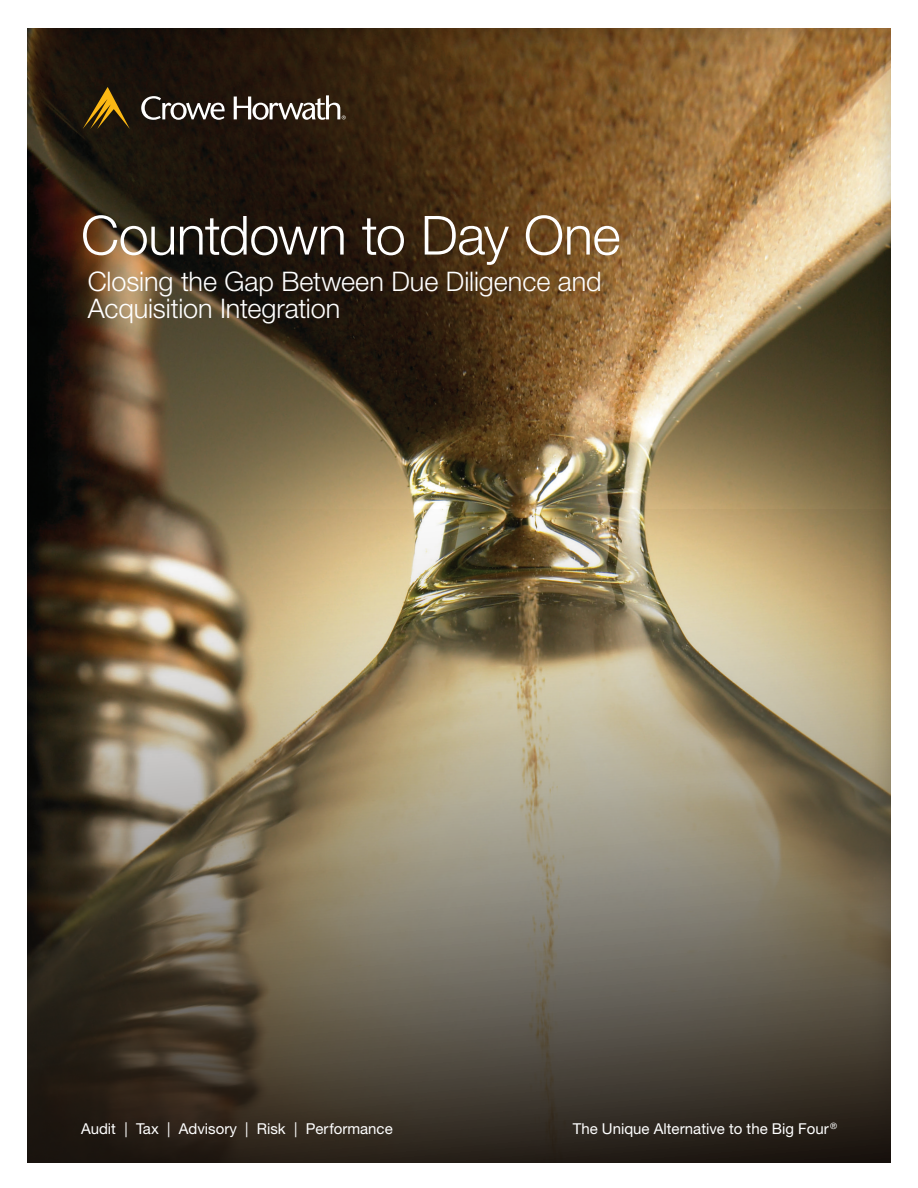
<style>
.page{position:relative;width:918px;height:1188px;background:#fff}
.page>*{position:absolute;margin:0;border:0;box-sizing:border-box;transform-origin:0 0}
.Title_-_Whitepaper{font:300 54px "Helvetica Neue LT Std";letter-spacing:-.01em;color:#fff}
.Subtitle_-_60Sec__Ar{font:300 27px/27px "Helvetica Neue LT Std";letter-spacing:-.005em;color:#fff}
.t1{font:15px "Helvetica Neue LT Std";color:#fff}
</style>
<div class="page">
<div style="left:26px;top:27px;width:866px;height:1137px;background:#231f20;opacity:.25"></div>
<img style="left:27px;top:510px;width:864px;height:653px">
<svg style="left:141px;top:96px;width:84px;height:24px"></svg>
<svg style="left:234px;top:95px;width:112px;height:25px"></svg>
<svg style="left:83px;top:87px;width:47px;height:42px"></svg>
<p class="Title_-_Whitepaper" style="left:81px;top:202px;width:541px">Countdown to Day One</p>
<p class="Subtitle_-_60Sec__Ar" style="left:88px;top:267px;width:516px">Closing the Gap Between Due Diligence and<br>Acquisition Integration</p>
<p class="t1" style="left:81px;top:1120px;width:313px">Audit | Tax | Advisory | Risk | Performance</p>
<p class="t1" style="left:573px;top:1120px;width:266px">The Unique Alternative to the Big Four<sup>®</sup></p>
</div>
